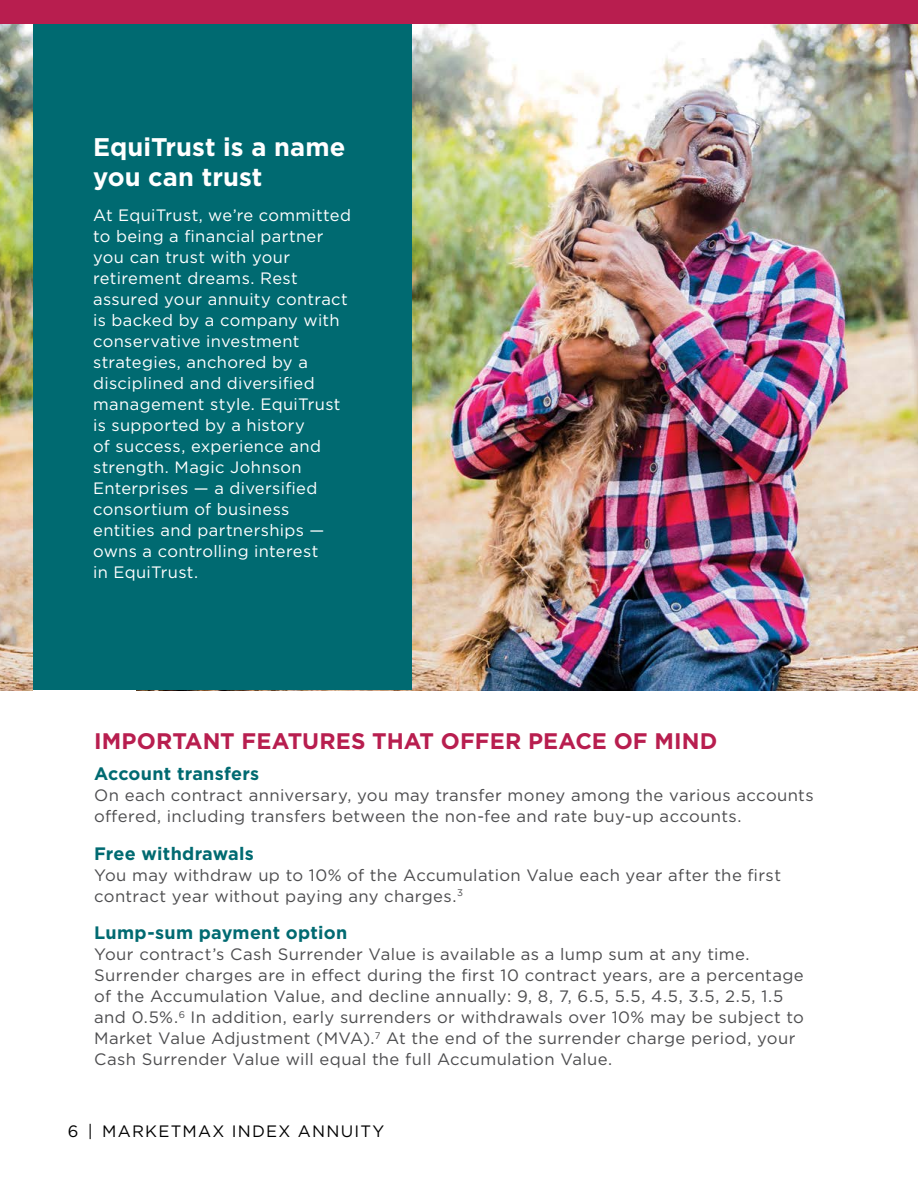
<style>
.page{position:relative;width:918px;height:1188px;background:#fff}
.page>*{position:absolute;margin:0;border:0;box-sizing:border-box;transform-origin:0 0}
.t1{font:700 25.5px/30px "Gotham";color:#fff}
.t2{font:700 22.5px "Gotham";letter-spacing:.005em;color:#b81e4f}
.t3{font:700 18px "Gotham";letter-spacing:.01em;color:#006a71}
.t4{font:16.5px/21px "Gotham";letter-spacing:.02em;color:#4d4d4f}
.t5{font:16.5px/21px "Gotham";letter-spacing:.02em;color:#fff}
.t6{font:16.5px "Gotham";letter-spacing:.075em;color:#000}
</style>
<div class="page">
<img style="left:412px;top:23px;width:506px;height:667px">
<div style="left:32px;top:23px;width:380px;height:667px;background:#006a71"></div>
<img style="left:0;top:23px;width:32px;height:667px">
<div style="left:0;top:0;width:918px;height:23px;background:#b81e4f"></div>
<h1 class="t1" style="left:93px;top:132px;width:254px">EquiTrust is a name you can trust</h1>
<p class="t5" style="left:93px;top:204px;width:259px">At EquiTrust, we’re committed to being a financial partner you can trust with your retirement dreams. Rest assured your annuity contract is backed by a company with conservative investment strategies, anchored by a disciplined and diversified management style. EquiTrust is supported by a history<br>of success, experience and strength. Magic Johnson<br>Enterprises — a diversified consortium of business entities and partnerships — owns a controlling interest<br>in EquiTrust.</p>
<h2 class="t2" style="left:94px;top:727px;width:625px">IMPORTANT FEATURES THAT OFFER PEACE OF MIND</h2>
<p class="t3" style="left:94px;top:762px;width:166px">Account transfers</p>
<p class="t4" style="left:94px;top:784px;width:721px">On each contract anniversary, you may transfer money among the various accounts offered, including transfers between the non-fee and rate buy-up accounts.</p>
<p class="t3" style="left:94px;top:841px;width:161px">Free withdrawals</p>
<p class="t4" style="left:94px;top:864px;width:688px">You may withdraw up to 10% of the Accumulation Value each year after the first contract year without paying any charges.<sup>3</sup></p>
<p class="t3" style="left:94px;top:921px;width:255px">Lump-sum payment option</p>
<p class="t4" style="left:94px;top:943px;width:711px">Your contract’s Cash Surrender Value is available as a lump sum at any time.<br>Surrender charges are in effect during the first 10 contract years, are a percentage of the Accumulation Value, and decline annually: 9, 8, 7, 6.5, 5.5, 4.5, 3.5, 2.5, 1.5 and 0.5%.<sup>6</sup> In addition, early surrenders or withdrawals over 10% may be subject to Market Value Adjustment (MVA).<sup>7</sup> At the end of the surrender charge period, your Cash Surrender Value will equal the full Accumulation Value.</p>
<p class="t6" style="left:68px;top:1121px;width:318px">6 | MARKETMAX INDEX ANNUITY</p>
</div>
